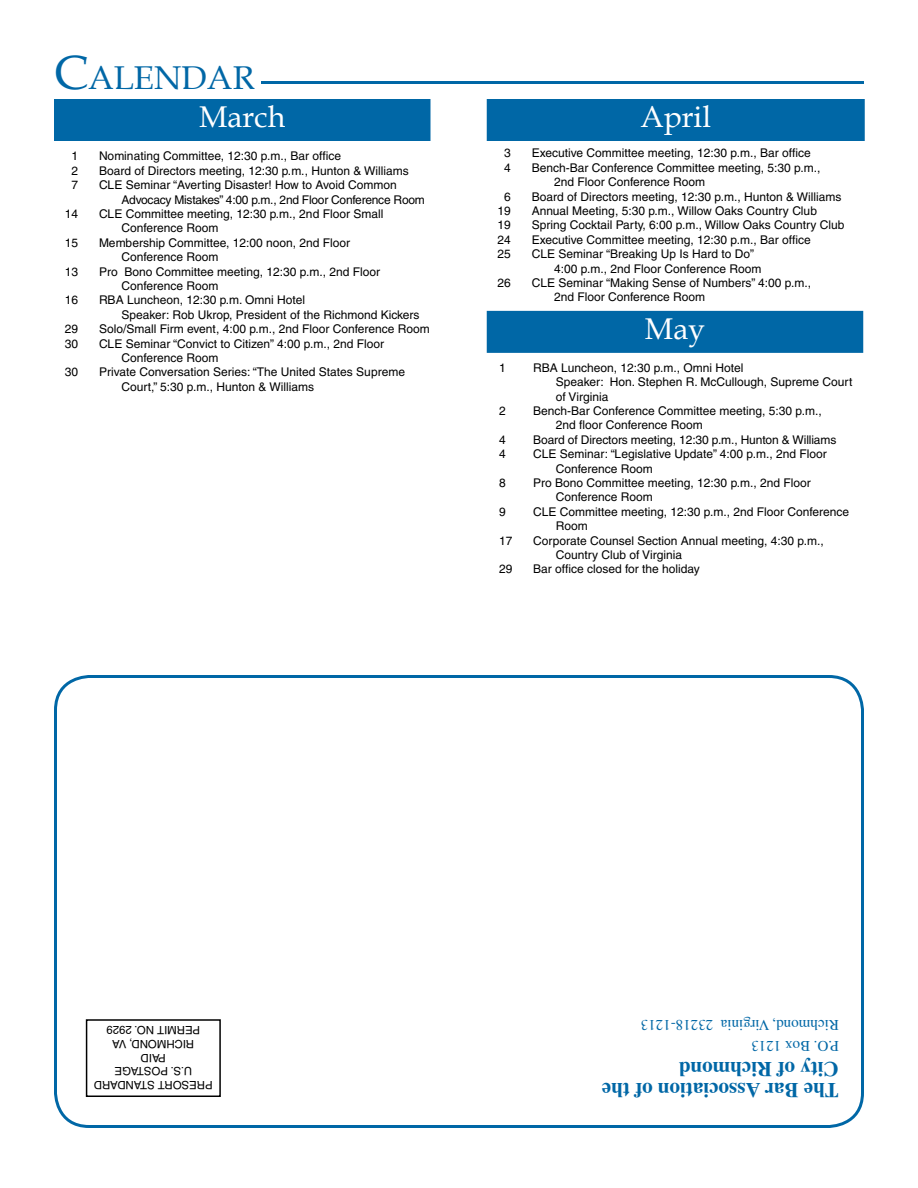
<style>
.page{position:relative;width:918px;height:1188px;background:#fff}
.page>*{position:absolute;margin:0;border:0;box-sizing:border-box;transform-origin:0 0}
.t1{font:33px "Book Antiqua";color:#0067a6}
.t2{font:30px "Book Antiqua";color:#fff}
.t3{font:700 21px/21px "Times";color:#0067a6}
.t4{font:15px/21px "Times";color:#0067a6}
.t5{font:12px/14.4px "Helvetica";color:#000}
.t6{font:12px/14.4px "Helvetica";letter-spacing:-.02em;color:#000}
.t7{font:11.4px/13.6px "Helvetica";color:#000;text-align:center}
.s1{font-size:48px}
</style>
<div class="page">
<div style="left:54px;top:675px;width:810px;height:453px;border:3px solid #0067a6;border-radius:34px"></div>
<hr style="left:261px;top:81px;width:603px;height:3px;background:#0067a6">
<div style="left:54px;top:99px;width:376px;height:42px;background:#0067a6"></div>
<div style="left:487px;top:99px;width:378px;height:42px;background:#0067a6"></div>
<div style="left:487px;top:311px;width:376px;height:42px;background:#0067a6;border:2px solid #0067a6"></div>
<div style="left:86px;top:1019px;width:135px;height:78px;border:2px solid #000"></div>
<h1 class="t1" style="left:54px;top:55px;width:202px"><span class="s1">C</span>ALENDAR</h1>
<h2 class="t2" style="left:199px;top:96px;width:88px">March</h2>
<p class="t5" style="left:71px;top:149px;width:8px">1</p>
<p class="t5" style="left:99px;top:149px;width:244px">Nominating Committee, 12:30 p.m., Bar office</p>
<p class="t5" style="left:71px;top:163px;width:8px">2</p>
<p class="t5" style="left:99px;top:163px;width:311px">Board of Directors meeting, 12:30 p.m., Hunton &amp; Williams</p>
<p class="t5" style="left:71px;top:178px;width:8px">7</p>
<p class="t6" style="left:122px;top:178px;width:305px;text-indent:-22px">CLE Seminar “Averting Disaster! How to Avoid Common<br>Advocacy Mistakes” 4:00 p.m., 2nd Floor Conference Room</p>
<p class="t5" style="left:65px;top:207px;width:15px">14</p>
<p class="t5" style="left:122px;top:207px;width:263px;text-indent:-22px">CLE Committee meeting, 12:30 p.m., 2nd Floor Small<br>Conference Room</p>
<p class="t5" style="left:65px;top:235px;width:15px">15</p>
<p class="t5" style="left:122px;top:235px;width:230px;text-indent:-22px">Membership Committee, 12:00 noon, 2nd Floor<br>Conference Room</p>
<p class="t5" style="left:65px;top:264px;width:15px">13</p>
<p class="t5" style="left:122px;top:264px;width:260px;text-indent:-22px">Pro Bono Committee meeting, 12:30 p.m., 2nd Floor<br>Conference Room</p>
<p class="t5" style="left:65px;top:293px;width:15px">16</p>
<p class="t5" style="left:122px;top:293px;width:300px;text-indent:-22px">RBA Luncheon, 12:30 p.m. Omni Hotel<br>Speaker: Rob Ukrop, President of the Richmond Kickers</p>
<p class="t5" style="left:65px;top:322px;width:15px">29</p>
<p class="t5" style="left:99px;top:322px;width:332px">Solo/Small Firm event, 4:00 p.m., 2nd Floor Conference Room</p>
<p class="t5" style="left:65px;top:336px;width:15px">30</p>
<p class="t5" style="left:122px;top:336px;width:264px;text-indent:-22px">CLE Seminar “Convict to Citizen” 4:00 p.m., 2nd Floor<br>Conference Room</p>
<p class="t5" style="left:65px;top:365px;width:15px">30</p>
<p class="t5" style="left:122px;top:365px;width:285px;text-indent:-22px">Private Conversation Series: “The United States Supreme<br>Court,” 5:30 p.m., Hunton &amp; Williams</p>
<h2 class="t2" style="left:640px;top:96px;width:72px">April</h2>
<p class="t5" style="left:504px;top:146px;width:8px">3</p>
<p class="t5" style="left:532px;top:146px;width:281px">Executive Committee meeting, 12:30 p.m., Bar office</p>
<p class="t5" style="left:504px;top:160px;width:8px">4</p>
<p class="t5" style="left:554px;top:160px;width:268px;text-indent:-22px">Bench-Bar Conference Committee meeting, 5:30 p.m.,<br>2nd Floor Conference Room</p>
<p class="t5" style="left:504px;top:189px;width:8px">6</p>
<p class="t5" style="left:532px;top:189px;width:311px">Board of Directors meeting, 12:30 p.m., Hunton &amp; Williams</p>
<p class="t5" style="left:498px;top:204px;width:15px">19</p>
<p class="t5" style="left:532px;top:204px;width:287px">Annual Meeting, 5:30 p.m., Willow Oaks Country Club</p>
<p class="t5" style="left:498px;top:218px;width:15px">19</p>
<p class="t5" style="left:532px;top:218px;width:314px">Spring Cocktail Party, 6:00 p.m., Willow Oaks Country Club</p>
<p class="t5" style="left:498px;top:232px;width:15px">24</p>
<p class="t5" style="left:532px;top:232px;width:281px">Executive Committee meeting, 12:30 p.m., Bar office</p>
<p class="t5" style="left:498px;top:247px;width:15px">25</p>
<p class="t5" style="left:554px;top:247px;width:209px;text-indent:-22px">CLE Seminar “Breaking Up Is Hard to Do”<br>4:00 p.m., 2nd Floor Conference Room</p>
<p class="t5" style="left:498px;top:276px;width:15px">26</p>
<p class="t5" style="left:554px;top:276px;width:259px;text-indent:-22px">CLE Seminar “Making Sense of Numbers” 4:00 p.m.,<br>2nd Floor Conference Room</p>
<h2 class="t2" style="left:645px;top:308px;width:62px">May</h2>
<p class="t5" style="left:499px;top:360px;width:8px">1</p>
<p class="t5" style="left:556px;top:360px;width:298px;text-indent:-22px">RBA Luncheon, 12:30 p.m., Omni Hotel<br>Speaker: Hon. Stephen R. McCullough, Supreme Court of Virginia</p>
<p class="t5" style="left:499px;top:404px;width:8px">2</p>
<p class="t5" style="left:556px;top:404px;width:268px;text-indent:-22px">Bench-Bar Conference Committee meeting, 5:30 p.m.,<br>2nd floor Conference Room</p>
<p class="t5" style="left:499px;top:432px;width:8px">4</p>
<p class="t5" style="left:533px;top:432px;width:305px">Board of Directors meeting, 12:30 p.m., Hunton &amp; Williams</p>
<p class="t5" style="left:499px;top:447px;width:8px">4</p>
<p class="t5" style="left:556px;top:447px;width:273px;text-indent:-22px">CLE Seminar: “Legislative Update” 4:00 p.m., 2nd Floor<br>Conference Room</p>
<p class="t5" style="left:499px;top:476px;width:8px">8</p>
<p class="t5" style="left:556px;top:476px;width:257px;text-indent:-22px">Pro Bono Committee meeting, 12:30 p.m., 2nd Floor<br>Conference Room</p>
<p class="t5" style="left:499px;top:504px;width:8px">9</p>
<p class="t5" style="left:556px;top:504px;width:295px;text-indent:-22px">CLE Committee meeting, 12:30 p.m., 2nd Floor Conference<br>Room</p>
<p class="t5" style="left:499px;top:533px;width:15px">17</p>
<p class="t5" style="left:556px;top:533px;width:270px;text-indent:-22px">Corporate Counsel Section Annual meeting, 4:30 p.m.,<br>Country Club of Virginia</p>
<p class="t5" style="left:499px;top:562px;width:15px">29</p>
<p class="t5" style="left:533px;top:562px;width:168px">Bar office closed for the holiday</p>
<p class="t7" style="left:213px;top:1092px;width:120px;rotate:-180deg">PRESORT STANDARD<br>U.S. POSTAGE<br>PAID<br>RICHMOND, VA<br>PERMIT NO. 2929</p>
<p class="t4" style="left:839px;top:1057px;width:200px;rotate:-180deg">P.O. Box 1213<br>Richmond, Virginia 23218-1213</p>
<h3 class="t3" style="left:839px;top:1101px;width:238px;rotate:-180deg">The Bar Association of the<br>City of Richmond</h3>
</div>
